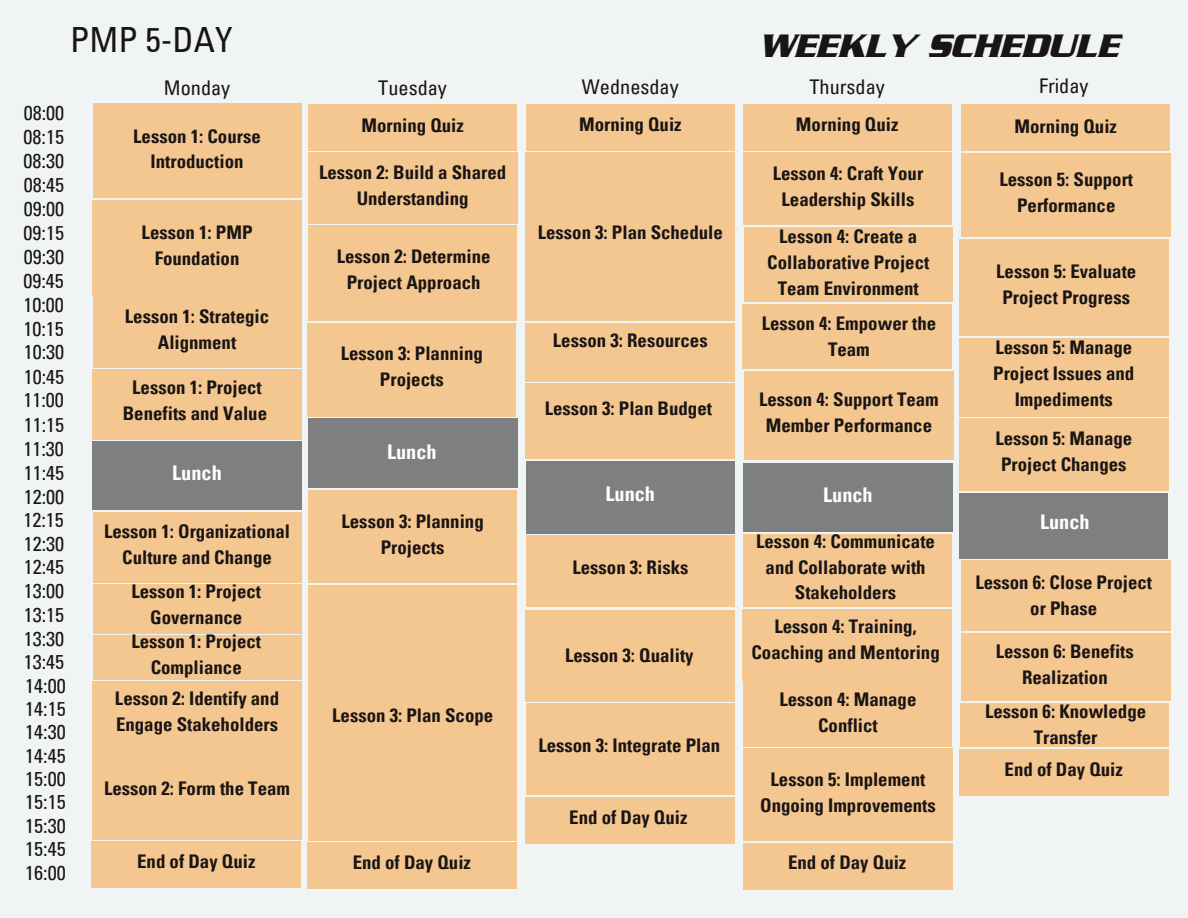
<style>
.page{position:relative;width:1188px;height:918px;background:#f1f4f4}
.page>*{position:absolute;margin:0;border:0;box-sizing:border-box;transform-origin:0 0}
.t1{font:italic 34.8px "Straczynski";color:#191514}
.t2{font:condensed 34.8px "Univers LT Pro";color:#191514}
.t3{font:condensed 20.25px/23.7px "Univers LT Pro";color:#191514;text-align:justify}
.t4{font:700 condensed 20.25px "Univers LT Pro";color:#fff}
.t5{font:700 condensed 18.9px/25.8px "Univers LT Pro";color:#191514;text-align:center}
</style>
<div class="page">
<div style="left:93px;top:103px;width:208px;height:95px;background:#f4c690"></div>
<div style="left:93px;top:200px;width:209px;height:95px;background:#f4c690"></div>
<div style="left:93px;top:296px;width:208px;height:72px;background:#f4c690"></div>
<div style="left:93px;top:369px;width:209px;height:71px;background:#f4c690"></div>
<div style="left:93px;top:441px;width:209px;height:69px;background:#7e7f81"></div>
<div style="left:93px;top:512px;width:208px;height:70px;background:#f4c690"></div>
<div style="left:93px;top:584px;width:208px;height:50px;background:#f4c690"></div>
<div style="left:93px;top:635px;width:209px;height:45px;background:#f4c690"></div>
<div style="left:93px;top:681px;width:209px;height:65px;background:#f4c690"></div>
<div style="left:93px;top:748px;width:209px;height:92px;background:#f4c690"></div>
<div style="left:92px;top:841px;width:209px;height:47px;background:#f4c690"></div>
<div style="left:308px;top:104px;width:209px;height:47px;background:#f4c690"></div>
<div style="left:308px;top:152px;width:209px;height:71px;background:#f4c690"></div>
<div style="left:308px;top:225px;width:209px;height:96px;background:#f4c690"></div>
<div style="left:307px;top:323px;width:209px;height:93px;background:#f4c690"></div>
<div style="left:308px;top:419px;width:209px;height:69px;background:#7e7f81"></div>
<div style="left:308px;top:491px;width:209px;height:92px;background:#f4c690"></div>
<div style="left:308px;top:585px;width:209px;height:255px;background:#f4c690"></div>
<div style="left:307px;top:842px;width:209px;height:46px;background:#f4c690"></div>
<div style="left:526px;top:104px;width:209px;height:47px;background:#f4c690"></div>
<div style="left:526px;top:153px;width:209px;height:168px;background:#f4c690"></div>
<div style="left:526px;top:323px;width:209px;height:59px;background:#f4c690"></div>
<div style="left:526px;top:384px;width:209px;height:75px;background:#f4c690"></div>
<div style="left:526px;top:461px;width:209px;height:73px;background:#7e7f81"></div>
<div style="left:526px;top:536px;width:209px;height:71px;background:#f4c690"></div>
<div style="left:526px;top:610px;width:209px;height:92px;background:#f4c690"></div>
<div style="left:526px;top:704px;width:209px;height:91px;background:#f4c690"></div>
<div style="left:526px;top:797px;width:209px;height:47px;background:#f4c690"></div>
<div style="left:744px;top:104px;width:208px;height:47px;background:#f4c690"></div>
<div style="left:744px;top:153px;width:208px;height:72px;background:#f4c690"></div>
<div style="left:744px;top:228px;width:209px;height:74px;background:#f4c690"></div>
<div style="left:743px;top:304px;width:209px;height:65px;background:#f4c690"></div>
<div style="left:744px;top:463px;width:209px;height:69px;background:#7e7f81"></div>
<div style="left:745px;top:371px;width:209px;height:88px;background:#f4c690"></div>
<div style="left:744px;top:534px;width:208px;height:73px;background:#f4c690"></div>
<div style="left:743px;top:609px;width:209px;height:71px;background:#f4c690"></div>
<div style="left:744px;top:681px;width:208px;height:65px;background:#f4c690"></div>
<div style="left:744px;top:748px;width:209px;height:93px;background:#f4c690"></div>
<div style="left:744px;top:843px;width:209px;height:47px;background:#f4c690"></div>
<div style="left:961px;top:104px;width:209px;height:47px;background:#f4c690"></div>
<div style="left:962px;top:153px;width:209px;height:84px;background:#f4c690"></div>
<div style="left:960px;top:239px;width:209px;height:97px;background:#f4c690"></div>
<div style="left:960px;top:338px;width:209px;height:78px;background:#f4c690"></div>
<div style="left:959px;top:493px;width:209px;height:65px;background:#7e7f81"></div>
<div style="left:959px;top:418px;width:209px;height:73px;background:#f4c690"></div>
<div style="left:961px;top:561px;width:209px;height:70px;background:#f4c690"></div>
<div style="left:961px;top:633px;width:209px;height:68px;background:#f4c690"></div>
<div style="left:960px;top:703px;width:209px;height:44px;background:#f4c690"></div>
<div style="left:959px;top:749px;width:209px;height:47px;background:#f4c690"></div>
<p class="t3" style="left:24px;top:100px;width:42px">08:00</p>
<p class="t3" style="left:24px;top:124px;width:42px">08:15</p>
<p class="t3" style="left:24px;top:148px;width:42px">08:30</p>
<p class="t3" style="left:24px;top:172px;width:42px">08:45</p>
<p class="t3" style="left:23px;top:197px;width:44px">09:00<br>09:15<br>09:30<br>09:45<br>10:00<br>10:15<br>10:30<br>10:45<br>11:00<br>11:15<br>11:30<br>11:45<br>12:00<br>12:15<br>12:30<br>12:45<br>13:00<br>13:15<br>13:30<br>13:45<br>14:00<br>14:15<br>14:30<br>14:45<br>15:00<br>15:15<br>15:30<br>15:45<br>16:00</p>
<h1 class="t2" style="left:70px;top:17px;width:164px">PMP 5-DAY</h1>
<h1 class="t1" style="left:759px;top:24px;width:362px">WEEKLY SCHEDULE</h1>
<p class="t3" style="left:164px;top:75px;width:68px">Monday</p>
<p class="t3" style="left:378px;top:75px;width:70px">Tuesday</p>
<p class="t3" style="left:582px;top:74px;width:98px">Wednesday</p>
<p class="t3" style="left:809px;top:74px;width:77px">Thursday</p>
<p class="t3" style="left:1039px;top:73px;width:51px">Friday</p>
<p class="t5" style="left:133px;top:123px;width:129px">Lesson 1: Course<br>Introduction</p>
<p class="t5" style="left:142px;top:219px;width:112px">Lesson 1: PMP<br>Foundation</p>
<p class="t5" style="left:125px;top:303px;width:146px">Lesson 1: Strategic<br>Alignment</p>
<p class="t5" style="left:123px;top:375px;width:146px">Lesson 1: Project<br>Benefits and Value</p>
<p class="t4" style="left:172px;top:461px;width:51px">Lunch</p>
<p class="t5" style="left:104px;top:518px;width:188px">Lesson 1: Organizational<br>Culture and Change</p>
<p class="t5" style="left:131px;top:578px;width:131px">Lesson 1: Project<br>Governance</p>
<p class="t5" style="left:131px;top:628px;width:131px">Lesson 1: Project<br>Compliance</p>
<p class="t5" style="left:115px;top:685px;width:166px;text-align:left">Lesson 2: Identify and<br>Engage Stakeholders</p>
<p class="t5" style="left:104px;top:776px;width:188px">Lesson 2: Form the Team</p>
<p class="t5" style="left:137px;top:848px;width:120px">End of Day Quiz</p>
<p class="t5" style="left:361px;top:112px;width:104px">Morning Quiz</p>
<p class="t5" style="left:319px;top:159px;width:189px">Lesson 2: Build a Shared<br>Understanding</p>
<p class="t5" style="left:337px;top:243px;width:155px">Lesson 2: Determine<br>Project Approach</p>
<p class="t5" style="left:341px;top:340px;width:144px">Lesson 3: Planning<br>Projects</p>
<p class="t4" style="left:387px;top:440px;width:51px">Lunch</p>
<p class="t5" style="left:342px;top:508px;width:144px">Lesson 3: Planning<br>Projects</p>
<p class="t5" style="left:332px;top:702px;width:163px">Lesson 3: Plan Scope</p>
<p class="t5" style="left:353px;top:849px;width:120px">End of Day Quiz</p>
<p class="t5" style="left:579px;top:111px;width:104px">Morning Quiz</p>
<p class="t5" style="left:538px;top:219px;width:187px">Lesson 3: Plan Schedule</p>
<p class="t5" style="left:553px;top:327px;width:156px">Lesson 3: Resources</p>
<p class="t5" style="left:545px;top:396px;width:169px">Lesson 3: Plan Budget</p>
<p class="t4" style="left:606px;top:481px;width:51px">Lunch</p>
<p class="t5" style="left:572px;top:555px;width:118px">Lesson 3: Risks</p>
<p class="t5" style="left:565px;top:642px;width:130px">Lesson 3: Quality</p>
<p class="t5" style="left:538px;top:732px;width:183px">Lesson 3: Integrate Plan</p>
<p class="t5" style="left:569px;top:804px;width:120px">End of Day Quiz</p>
<p class="t5" style="left:796px;top:111px;width:104px">Morning Quiz</p>
<p class="t5" style="left:773px;top:160px;width:152px">Lesson 4: Craft Your<br>Leadership Skills</p>
<p class="t5" style="left:767px;top:223px;width:164px">Lesson 4: Create a<br>Collaborative Project<br>Team Environment</p>
<p class="t5" style="left:762px;top:310px;width:176px">Lesson 4: Empower the<br>Team</p>
<p class="t5" style="left:759px;top:386px;width:181px">Lesson 4: Support Team<br>Member Performance</p>
<p class="t4" style="left:823px;top:483px;width:51px">Lunch</p>
<p class="t5" style="left:756px;top:528px;width:180px">Lesson 4: Communicate and Collaborate with<br>Stakeholders</p>
<p class="t5" style="left:751px;top:613px;width:190px">Lesson 4: Training,<br>Coaching and Mentoring</p>
<p class="t5" style="left:780px;top:686px;width:138px">Lesson 4: Manage<br>Conflict</p>
<p class="t5" style="left:760px;top:766px;width:177px">Lesson 5: Implement<br>Ongoing Improvements</p>
<p class="t5" style="left:788px;top:849px;width:120px">End of Day Quiz</p>
<p class="t5" style="left:1014px;top:113px;width:104px">Morning Quiz</p>
<p class="t5" style="left:999px;top:166px;width:135px">Lesson 5: Support<br>Performance</p>
<p class="t5" style="left:996px;top:258px;width:142px">Lesson 5: Evaluate<br>Project Progress</p>
<p class="t5" style="left:993px;top:334px;width:143px">Lesson 5: Manage<br>Project Issues and<br>Impediments</p>
<p class="t5" style="left:995px;top:425px;width:138px">Lesson 5: Manage<br>Project Changes</p>
<p class="t4" style="left:1040px;top:509px;width:51px">Lunch</p>
<p class="t5" style="left:975px;top:569px;width:178px">Lesson 6: Close Project or Phase</p>
<p class="t5" style="left:996px;top:638px;width:140px">Lesson 6: Benefits<br>Realization</p>
<p class="t5" style="left:985px;top:698px;width:163px">Lesson 6: Knowledge<br>Transfer</p>
<p class="t5" style="left:1005px;top:756px;width:120px">End of Day Quiz</p>
</div>
